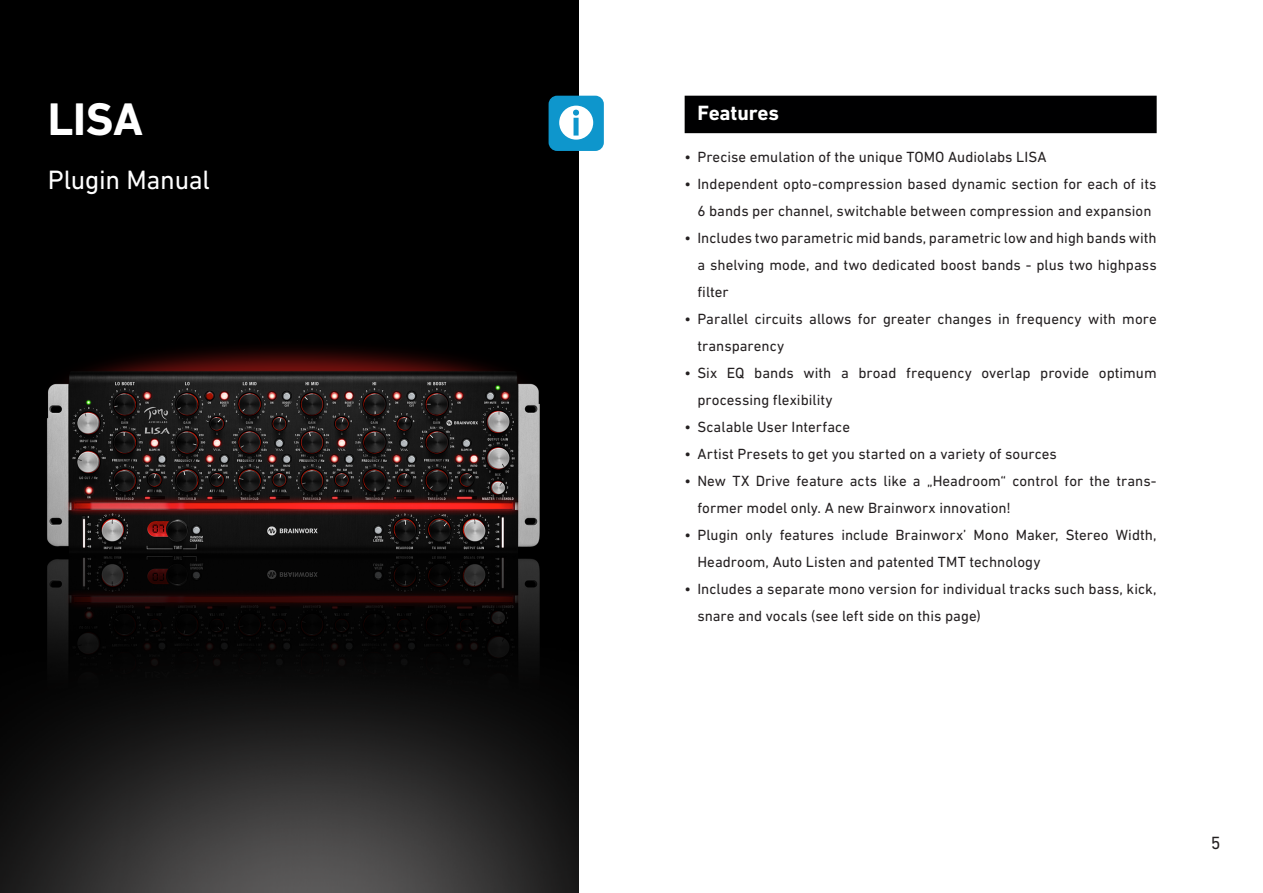
<style>
.page{position:relative;width:1263px;height:893px;background:#fff}
.page>*{position:absolute;margin:0;border:0;box-sizing:border-box;transform-origin:0 0}
.Headline_Cover{font:700 46.5px "DIN Next LT Pro";color:#fff}
.Headline_Cover-2{font:27px "DIN Next LT Pro";letter-spacing:-.015em;color:#fff}
.Text_Headlines_BG_Sc{font:700 21px "DIN Next LT Pro";letter-spacing:-.005em;color:#fff}
.t1{font:18px "DIN Next LT Pro";color:#231f20}
.t2{font:15px/27px "DIN Next LT Pro";letter-spacing:.005em;color:#231f20}
</style>
<div class="page">
<img style="left:0;top:0;width:578px;height:893px">
<div style="left:685px;top:96px;width:472px;height:37px;background:#000001"></div>
<div style="left:549px;top:96px;width:55px;height:55px;background:#0e96cc;border-radius:9px"></div>
<svg style="left:559px;top:106px;width:34px;height:33px"></svg>
<p class="Headline_Cover" style="left:48px;top:92px;width:97px">LISA</p>
<p class="Headline_Cover-2" style="left:48px;top:164px;width:164px">Plugin Manual</p>
<p class="Text_Headlines_BG_Sc" style="left:697px;top:101px;width:83px">Features</p>
<p class="t2" style="left:685px;top:143px;width:363px">• Precise emulation of the unique TOMO Audiolabs LISA</p>
<p class="t2" style="left:685px;top:170px;width:473px;text-align:center">• Independent opto-compression based dynamic section for each of its<br>6 bands per channel, switchable between compression and expansion</p>
<p class="t2" style="left:697px;top:224px;width:461px;text-align:justify;text-indent:-13px">• Includes two parametric mid bands, parametric low and high bands with a shelving mode, and two dedicated boost bands - plus two highpass filter</p>
<p class="t2" style="left:697px;top:305px;width:461px;text-indent:-13px">• Parallel circuits allows for greater changes in frequency with more transparency</p>
<p class="t2" style="left:697px;top:359px;width:461px;text-indent:-13px">• Six EQ bands with a broad frequency overlap provide optimum processing flexibility</p>
<p class="t2" style="left:685px;top:413px;width:167px">• Scalable User Interface</p>
<p class="t2" style="left:685px;top:440px;width:374px">• Artist Presets to get you started on a variety of sources</p>
<p class="t2" style="left:697px;top:467px;width:461px;text-indent:-13px">• New TX Drive feature acts like a „Headroom“ control for the trans&shy;former model only. A new Brainworx innovation!</p>
<p class="t2" style="left:697px;top:521px;width:461px;text-indent:-13px">• Plugin only features include Brainworx’ Mono Maker, Stereo Width,<br>Headroom, Auto Listen and patented TMT technology</p>
<p class="t2" style="left:697px;top:575px;width:461px;text-indent:-13px">• Includes a separate mono version for individual tracks such bass, kick, snare and vocals (see left side on this page)</p>
<p class="t1" style="left:1211px;top:833px;width:11px">5</p>
</div>
